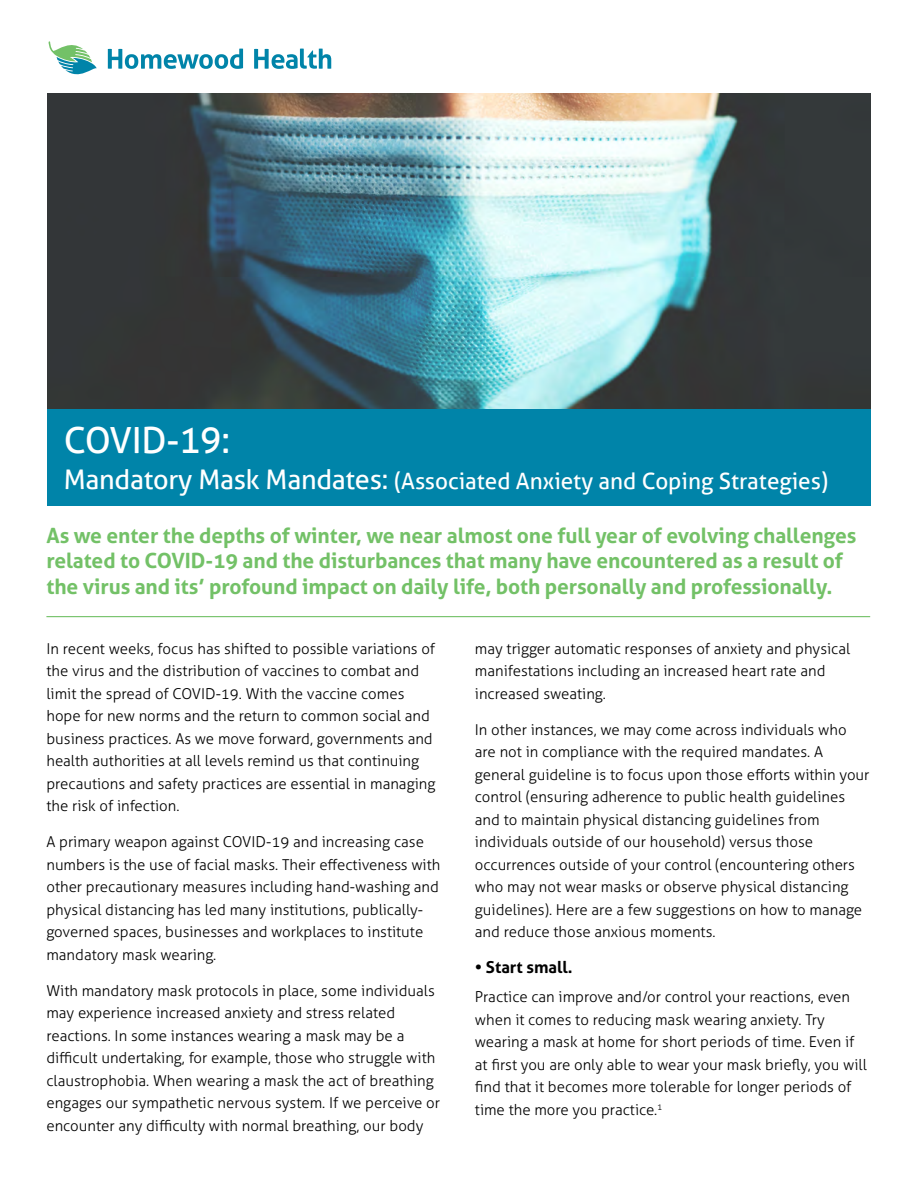
<style>
.page{position:relative;width:918px;height:1188px;background:#fff}
.page>*{position:absolute;margin:0;border:0;box-sizing:border-box;transform-origin:0 0}
.Byline{font:36px "Aller";letter-spacing:-.01em;color:#fff}
.Byline-2{font:22.5px "Aller";color:#fff}
.BodyCopy{font:700 21px/25.5px "Aller";letter-spacing:-.005em;color:#73c167}
.Paragraph_Style_2{font:700 16.5px "Aller";color:#000}
.BodyCopy-2{font:300 15px/22.5px "Aller";color:#000}
.s1{font-size:27px}
</style>
<div class="page">
<img style="left:47px;top:93px;width:824px;height:316px">
<svg style="left:49px;top:41px;width:48px;height:33px"></svg>
<svg style="left:108px;top:49px;width:135px;height:20px"></svg>
<svg style="left:254px;top:49px;width:77px;height:20px"></svg>
<div style="left:47px;top:409px;width:824px;height:96px;background:#0084a9"></div>
<hr style="left:46px;top:616px;width:824px;height:1px;background:#73c167">
<p class="Byline" style="left:64px;top:418px;width:168px">COVID-19:</p>
<p class="Byline-2" style="left:64px;top:467px;width:766px"><span class="s1">Mandatory Mask Mandates:</span> (Associated Anxiety and Coping Strategies)</p>
<p class="BodyCopy" style="left:46px;top:523px;width:812px">As we enter the depths of winter, we near almost one full year of evolving challenges related to COVID-19 and the disturbances that many have encountered as a result of the virus and its’ profound impact on daily life, both personally and professionally.</p>
<p class="BodyCopy-2" style="left:46px;top:637px;width:391px">In recent weeks, focus has shifted to possible variations of the virus and the distribution of vaccines to combat and limit the spread of COVID-19. With the vaccine comes hope for new norms and the return to common social and business practices. As we move forward, governments and health authorities at all levels remind us that continuing precautions and safety practices are essential in managing the risk of infection.</p>
<p class="BodyCopy-2" style="left:46px;top:831px;width:395px">A primary weapon against COVID-19 and increasing case numbers is the use of facial masks. Their effectiveness with other precautionary measures including hand-washing and physical distancing has led many institutions, publically&shy;governed spaces, businesses and workplaces to institute mandatory mask wearing.</p>
<p class="BodyCopy-2" style="left:46px;top:979px;width:395px">With mandatory mask protocols in place, some individuals may experience increased anxiety and stress related reactions. In some instances wearing a mask may be a difficult undertaking, for example, those who struggle with claustrophobia. When wearing a mask the act of breathing engages our sympathetic nervous system. If we perceive or encounter any difficulty with normal breathing, our body</p>
<p class="BodyCopy-2" style="left:475px;top:637px;width:377px">may trigger automatic responses of anxiety and physical manifestations including an increased heart rate and increased sweating.</p>
<p class="BodyCopy-2" style="left:475px;top:718px;width:396px">In other instances, we may come across individuals who are not in compliance with the required mandates. A general guideline is to focus upon those efforts within your control (ensuring adherence to public health guidelines and to maintain physical distancing guidelines from individuals outside of our household) versus those occurrences outside of your control (encountering others who may not wear masks or observe physical distancing guidelines). Here are a few suggestions on how to manage and reduce those anxious moments.</p>
<h2 class="Paragraph_Style_2" style="left:475px;top:957px;width:99px">• Start small.</h2>
<p class="BodyCopy-2" style="left:475px;top:986px;width:393px">Practice can improve and/or control your reactions, even when it comes to reducing mask wearing anxiety. Try wearing a mask at home for short periods of time. Even if at first you are only able to wear your mask briefly, you will find that it becomes more tolerable for longer periods of time the more you practice.<sup>1</sup></p>
</div>
